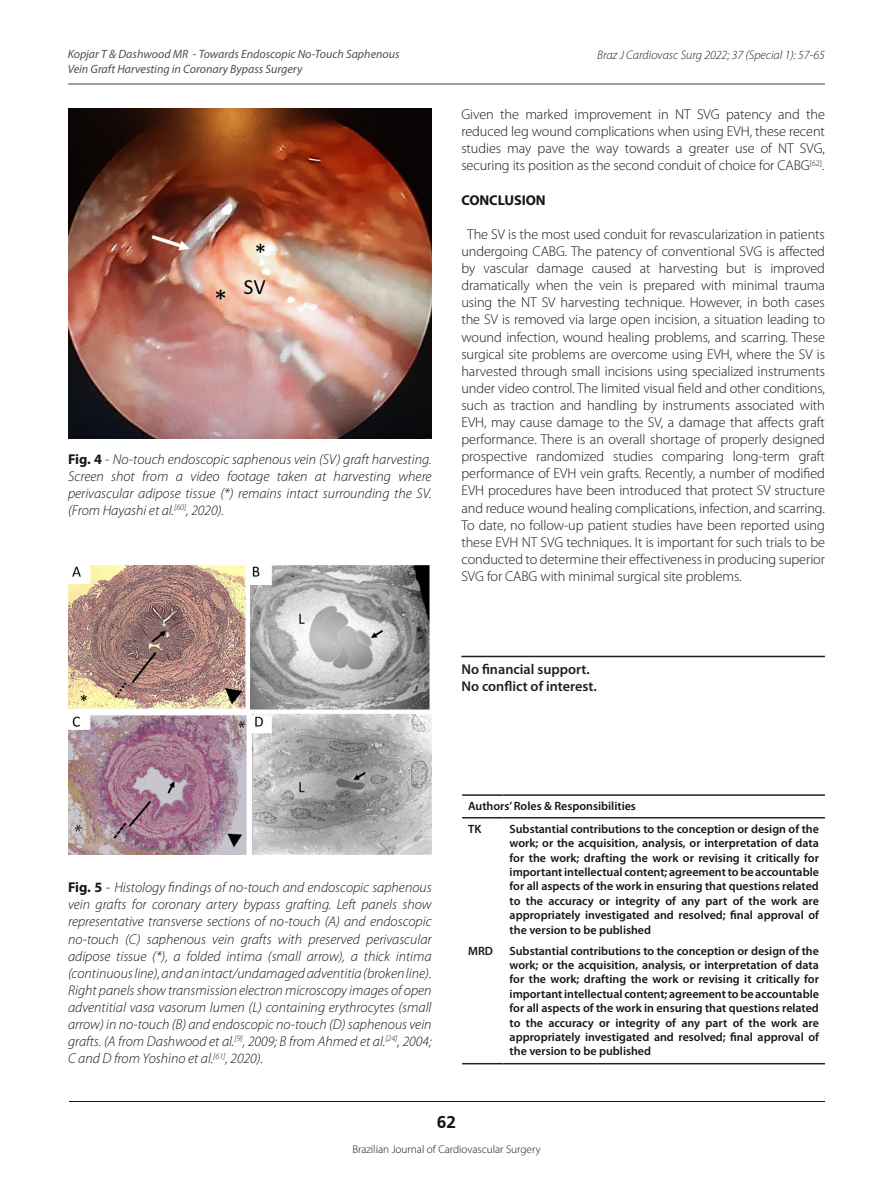
<style>
.page{position:relative;width:893px;height:1191px;background:#fff}
.page>*{position:absolute;margin:0;border:0;box-sizing:border-box;transform-origin:0 0}
.t1{font:700 18px "Frutiger";color:#13161a}
.Texto__s{font:300 14.25px/17.1px "Myriad Pro";letter-spacing:-.005em;color:#13161a;text-align:justify}
.Texto__s-2{font:italic 300 14.25px/17.1px "Myriad Pro";color:#13161a;text-align:justify}
.Titulos_2{font:600 14.25px/17.1px "Myriad Pro";color:#231f20}
.Texto__s-3{font:700 14.25px "Myriad Pro";letter-spacing:-.005em;color:#13161a}
.t2{font:italic 300 12.45px "Myriad Pro";color:#231f20}
.Texto__s-4{font:600 12px/14.4px "Myriad Pro";color:#13161a;text-align:justify}
.t3{font:italic 12px/14.4px "Myriad Pro";color:#4e4f4f}
.t4{font:300 11.25px "Myriad Pro";color:#13161a}
.s1{font-weight:700;font-style:normal}
.s2{font-style:normal}
</style>
<div class="page">
<hr style="left:69px;top:1100px;width:755px;height:1px;background:#13161a">
<hr style="left:68px;top:83px;width:757px;height:2px;background:#4e4f4f">
<img style="left:68px;top:566px;width:364px;height:288px">
<hr style="left:462px;top:794px;width:42px;height:2px;background:#231f20">
<hr style="left:504px;top:794px;width:321px;height:2px;background:#231f20">
<hr style="left:462px;top:817px;width:42px;height:1px;background:#231f20">
<hr style="left:504px;top:817px;width:321px;height:1px;background:#231f20">
<hr style="left:462px;top:1063px;width:42px;height:1px;background:#231f20">
<hr style="left:504px;top:1063px;width:321px;height:1px;background:#231f20">
<hr style="left:461px;top:655px;width:364px;height:2px;background:#231f20">
<img style="left:68px;top:108px;width:364px;height:331px">
<p class="t3" style="left:68px;top:47px;width:333px">Kopjar T &amp; Dashwood MR - Towards Endoscopic No-Touch Saphenous<br>Vein Graft Harvesting in Coronary Bypass Surgery</p>
<p class="t2" style="left:597px;top:48px;width:229px">Braz J Cardiovasc Surg 2022; 37 (Special 1): 57-65</p>
<p class="Texto__s-2" style="left:68px;top:451px;width:365px"><span class="s1">Fig. 4</span> <span class="s2">-</span> No-touch endoscopic saphenous vein (SV) graft harvesting.<br>Screen shot from a video footage taken at harvesting where perivascular adipose tissue (*) remains intact surrounding the SV. (From Hayashi et al.<sup>[60]</sup>, 2020).</p>
<p class="Texto__s" style="left:461px;top:106px;width:365px">Given the marked improvement in NT SVG patency and the reduced leg wound complications when using EVH, these recent studies may pave the way towards a greater use of NT SVG, securing its position as the second conduit of choice for CABG<sup>[62]</sup>.</p>
<p class="Texto__s-3" style="left:461px;top:192px;width:86px">CONCLUSION</p>
<p class="Texto__s" style="left:461px;top:225px;width:365px;text-indent:6px">The SV is the most used conduit for revascularization in patients undergoing CABG. The patency of conventional SVG is affected by vascular damage caused at harvesting but is improved dramatically when the vein is prepared with minimal trauma using the NT SV harvesting technique. However, in both cases the SV is removed via large open incision, a situation leading to wound infection, wound healing problems, and scarring. These surgical site problems are overcome using EVH, where the SV is harvested through small incisions using specialized instruments under video control. The limited visual field and other conditions, such as traction and handling by instruments associated with EVH, may cause damage to the SV, a damage that affects graft performance. There is an overall shortage of properly designed prospective randomized studies comparing long-term graft performance of EVH vein grafts. Recently, a number of modified EVH procedures have been introduced that protect SV structure and reduce wound healing complications, infection, and scarring.<br>To date, no follow-up patient studies have been reported using these EVH NT SVG techniques. It is important for such trials to be conducted to determine their effectiveness in producing superior SVG for CABG with minimal surgical site problems.</p>
<p class="Titulos_2" style="left:461px;top:660px;width:137px">No financial support.<br>No conflict of interest.</p>
<p class="Texto__s-2" style="left:68px;top:879px;width:365px"><span class="s1">Fig. 5</span> <span class="s2">-</span> Histology findings of no-touch and endoscopic saphenous vein grafts for coronary artery bypass grafting. Left panels show representative transverse sections of no-touch (A) and endoscopic no-touch (C) saphenous vein grafts with preserved perivascular adipose tissue (*), a folded intima (small arrow), a thick intima (continuous line), and an intact/undamaged adventitia (broken line).<br>Right panels show transmission electron microscopy images of open adventitial vasa vasorum lumen (L) containing erythrocytes (small arrow) in no-touch (B) and endoscopic no-touch (D) saphenous vein grafts. (A from Dashwood et al.<sup>[9]</sup>, 2009; B from Ahmed et al.<sup>[24]</sup>, 2004; C and D from Yoshino et al.<sup>[61]</sup>, 2020).</p>
<p class="Texto__s-4" style="left:468px;top:798px;width:169px">Authors’ Roles &amp; Responsibilities</p>
<p class="Texto__s-4" style="left:468px;top:821px;width:15px">TK</p>
<p class="Texto__s-4" style="left:510px;top:821px;width:311px">Substantial contributions to the conception or design of the work; or the acquisition, analysis, or interpretation of data for the work; drafting the work or revising it critically for important intellectual content; agreement to be accountable for all aspects of the work in ensuring that questions related to the accuracy or integrity of any part of the work are appropriately investigated and resolved; final approval of the version to be published</p>
<p class="Texto__s-4" style="left:468px;top:943px;width:26px">MRD</p>
<p class="Texto__s-4" style="left:510px;top:943px;width:311px">Substantial contributions to the conception or design of the work; or the acquisition, analysis, or interpretation of data for the work; drafting the work or revising it critically for important intellectual content; agreement to be accountable for all aspects of the work in ensuring that questions related to the accuracy or integrity of any part of the work are appropriately investigated and resolved; final approval of the version to be published</p>
<p class="t1" style="left:437px;top:1111px;width:21px">62</p>
<p class="t4" style="left:352px;top:1142px;width:190px">Brazilian Journal of Cardiovascular Surgery</p>
</div>
